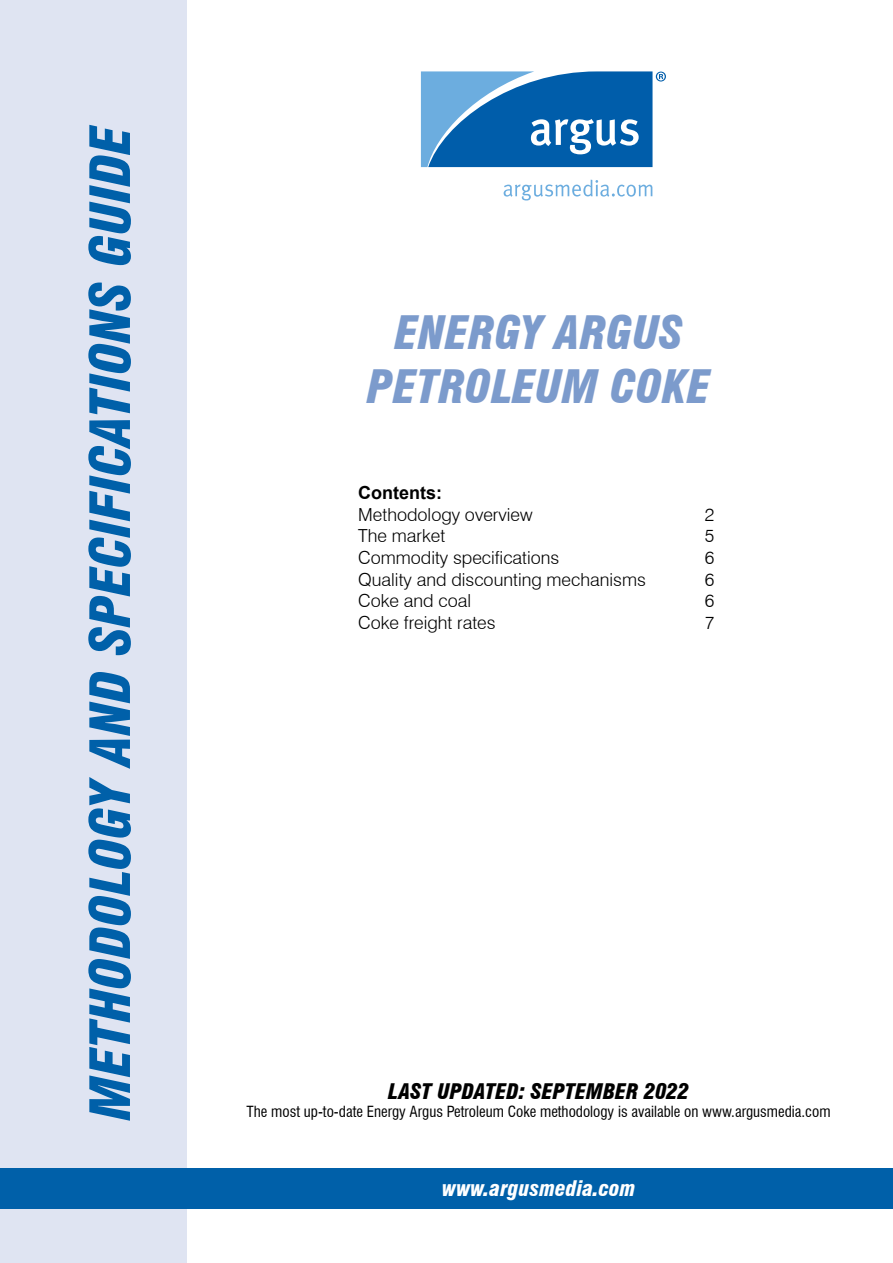
<style>
.page{position:relative;width:893px;height:1263px;background:#fff}
.page>*{position:absolute;margin:0;border:0;box-sizing:border-box;transform-origin:0 0}
.t1{font:italic 900 condensed 54px "Swiss 721 BT";color:#0060a9}
.t2{font:italic 900 condensed 45px/54px "Swiss 721 BT";color:#7c9bcc;text-align:center}
.t3{font:italic 900 condensed 21px "Swiss 721 BT";color:#000}
.t4{font:italic 900 condensed 21px "Swiss 721 BT";color:#fff}
.t5{font:300 18px "Swiss 721 BT";color:#000}
.t6{font:700 18px "Arial";color:#000}
.t7{font:condensed 15px "Swiss 721 BT";color:#000}
</style>
<div class="page">
<div style="left:0;top:0;width:186px;height:1263px;background:#dfe4f2"></div>
<div style="left:0;top:1168px;width:893px;height:41px;background:#0060a9"></div>
<svg style="left:504px;top:180px;width:148px;height:20px"></svg>
<svg style="left:421px;top:71px;width:245px;height:96px;background:#3983c0"></svg>
<h1 class="t1" style="left:78px;top:1120px;width:997px;rotate:-90deg">METHODOLOGY AND SPECIFICATIONS GUIDE</h1>
<h2 class="t2" style="left:367px;top:306px;width:345px">ENERGY ARGUS<br>PETROLEUM COKE</h2>
<p class="t6" style="left:358px;top:480px;width:85px">Contents:</p>
<p class="t5" style="left:358px;top:503px;width:176px">Methodology overview</p>
<p class="t5" style="left:705px;top:503px;width:11px">2</p>
<p class="t5" style="left:358px;top:525px;width:88px">The market</p>
<p class="t5" style="left:705px;top:525px;width:11px">5</p>
<p class="t5" style="left:358px;top:547px;width:203px">Commodity specifications</p>
<p class="t5" style="left:705px;top:547px;width:11px">6</p>
<p class="t5" style="left:358px;top:568px;width:289px">Quality and discounting mechanisms</p>
<p class="t5" style="left:705px;top:568px;width:11px">6</p>
<p class="t5" style="left:358px;top:590px;width:114px">Coke and coal</p>
<p class="t5" style="left:705px;top:590px;width:11px">6</p>
<p class="t5" style="left:358px;top:611px;width:139px">Coke freight rates</p>
<p class="t5" style="left:705px;top:611px;width:11px">7</p>
<p class="t3" style="left:388px;top:1078px;width:303px">LAST UPDATED: SEPTEMBER 2022</p>
<p class="t7" style="left:247px;top:1102px;width:585px">The most up-to-date Energy Argus Petroleum Coke methodology is available on www.argusmedia.com</p>
<p class="t4" style="left:442px;top:1176px;width:195px">WWW.ARGUSMEDIA.COM</p>
</div>
